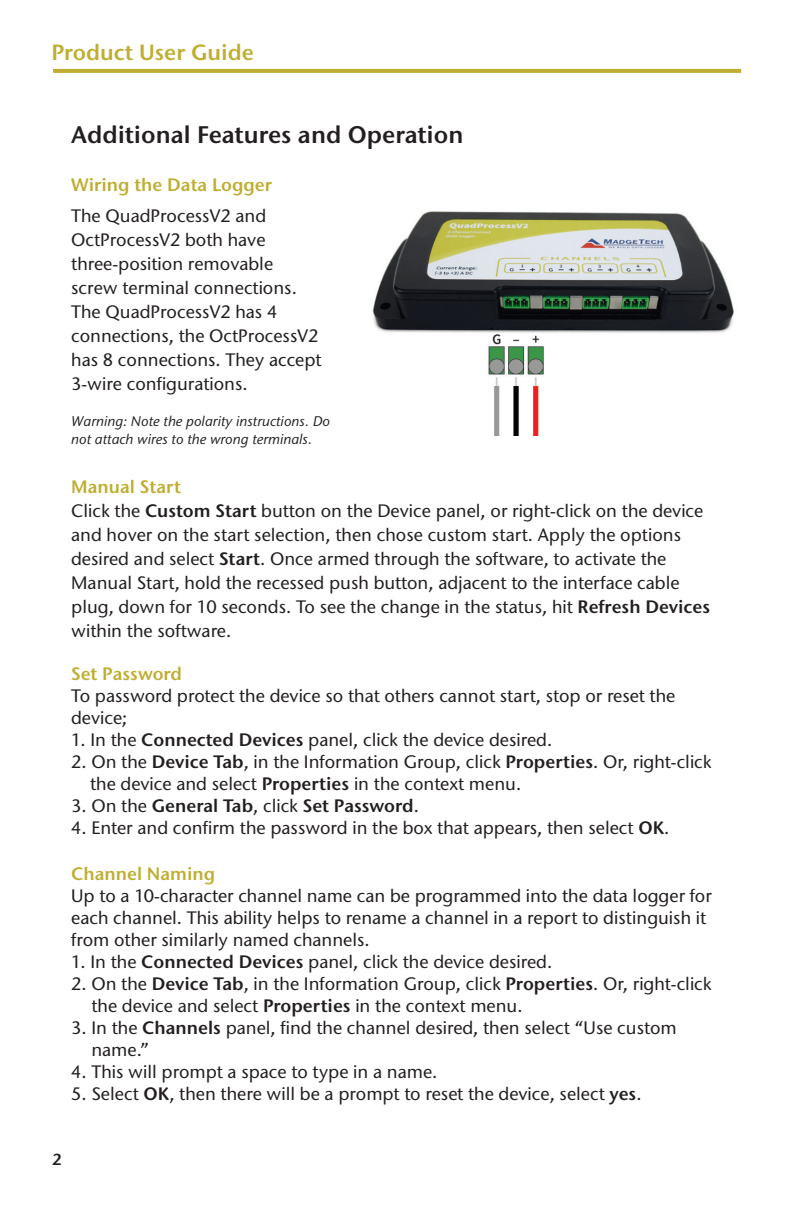
<style>
.page{position:relative;width:792px;height:1224px;background:#fff}
.page>*{position:absolute;margin:0;border:0;box-sizing:border-box;transform-origin:0 0}
.t1{font:600 24px "Stone Sans ITC Pro";color:#231f20}
.t2{font:600 22px "Stone Sans ITC Pro";color:#bfae32}
.Paragraph_Style_1{font:500 18px/24px "Stone Sans ITC Pro";color:#231f20}
.t3{font:600 18px "Stone Sans ITC Pro";color:#bfae32}
.Paragraph_Style_1-2{font:600 18px "Stone Sans ITC Pro";color:#231f20}
.t4{font:600 16px "Stone Sans ITC Pro";color:#231f20}
.t5{font:italic 500 14px/18px "Stone Sans ITC Pro";color:#231f20}
.s1{font-weight:600}
.s2{font-weight:500}
</style>
<div class="page">
<svg style="left:53px;top:69px;width:688px;height:4px;background:#c0af36"></svg>
<img style="left:372px;top:211px;width:362px;height:225px">
<p class="t2" style="left:51px;top:38px;width:204px">Product User Guide</p>
<p class="t1" style="left:71px;top:119px;width:394px">Additional Features and Operation</p>
<p class="t3" style="left:71px;top:173px;width:202px">Wiring the Data Logger</p>
<p class="Paragraph_Style_1" style="left:71px;top:204px;width:252px">The QuadProcessV2 and<br>OctProcessV2 both have three-position removable screw terminal connections.<br>The QuadProcessV2 has 4 connections, the OctProcessV2 has 8 connections. They accept<br>3-wire configurations.</p>
<p class="t5" style="left:71px;top:412px;width:260px">Warning: Note the polarity instructions. Do not attach wires to the wrong terminals.</p>
<p class="t3" style="left:71px;top:476px;width:111px">Manual Start</p>
<p class="Paragraph_Style_1" style="left:71px;top:499px;width:640px">Click the <span class="s1">Custom Start</span> button on the Device panel, or right-click on the device and hover on the start selection, then chose custom start. Apply the options desired and select <span class="s1">Start</span>. Once armed through the software, to activate the Manual Start, hold the recessed push button, adjacent to the interface cable plug, down for 10 seconds. To see the change in the status, hit <span class="s1">Refresh Devices </span>within the software.</p>
<p class="t3" style="left:71px;top:663px;width:112px">Set Password</p>
<p class="Paragraph_Style_1" style="left:71px;top:685px;width:606px;line-height:22px">To password protect the device so that others cannot start, stop or reset the device;</p>
<p class="Paragraph_Style_1" style="left:71px;top:728px;width:482px">1. In the <span class="s1">Connected Devices</span> panel, click the device desired.</p>
<p class="Paragraph_Style_1" style="left:90px;top:751px;width:623px;line-height:22px;text-indent:-19px">2. On the <span class="s1">Device Tab</span>, in the Information Group, click <span class="s1">Properties</span>. Or, right-click the device and select <span class="s1">Properties</span> in the context menu.</p>
<p class="Paragraph_Style_1-2" style="left:71px;top:795px;width:349px"><span class="s2">3. On the</span> General Tab<span class="s2">, click</span> Set Password<span class="s2">.</span></p>
<p class="Paragraph_Style_1" style="left:71px;top:816px;width:600px">4. Enter and confirm the password in the box that appears, then select <span class="s1">OK</span>.</p>
<p class="t3" style="left:71px;top:862px;width:146px">Channel Naming</p>
<p class="Paragraph_Style_1" style="left:71px;top:884px;width:642px;line-height:22px">Up to a 10-character channel name can be programmed into the data logger for each channel. This ability helps to rename a channel in a report to distinguish it from other similarly named channels.</p>
<p class="Paragraph_Style_1" style="left:71px;top:949px;width:482px">1. In the <span class="s1">Connected Devices</span> panel, click the device desired.</p>
<p class="Paragraph_Style_1" style="left:91px;top:972px;width:622px;line-height:22px;text-indent:-20px">2. On the <span class="s1">Device Tab</span>, in the Information Group, click <span class="s1">Properties</span>. Or, right-click the device and select <span class="s1">Properties</span> in the context menu.</p>
<p class="Paragraph_Style_1" style="left:91px;top:1016px;width:587px;line-height:22px;text-indent:-20px">3. In the <span class="s1">Channels</span> panel, find the channel desired, then select “Use custom name.”</p>
<p class="Paragraph_Style_1" style="left:71px;top:1059px;width:368px">4. This will prompt a space to type in a name.</p>
<p class="Paragraph_Style_1" style="left:71px;top:1081px;width:572px">5. Select <span class="s1">OK</span>, then there will be a prompt to reset the device, select <span class="s1">yes</span>.</p>
<p class="t4" style="left:52px;top:1149px;width:11px">2</p>
</div>
